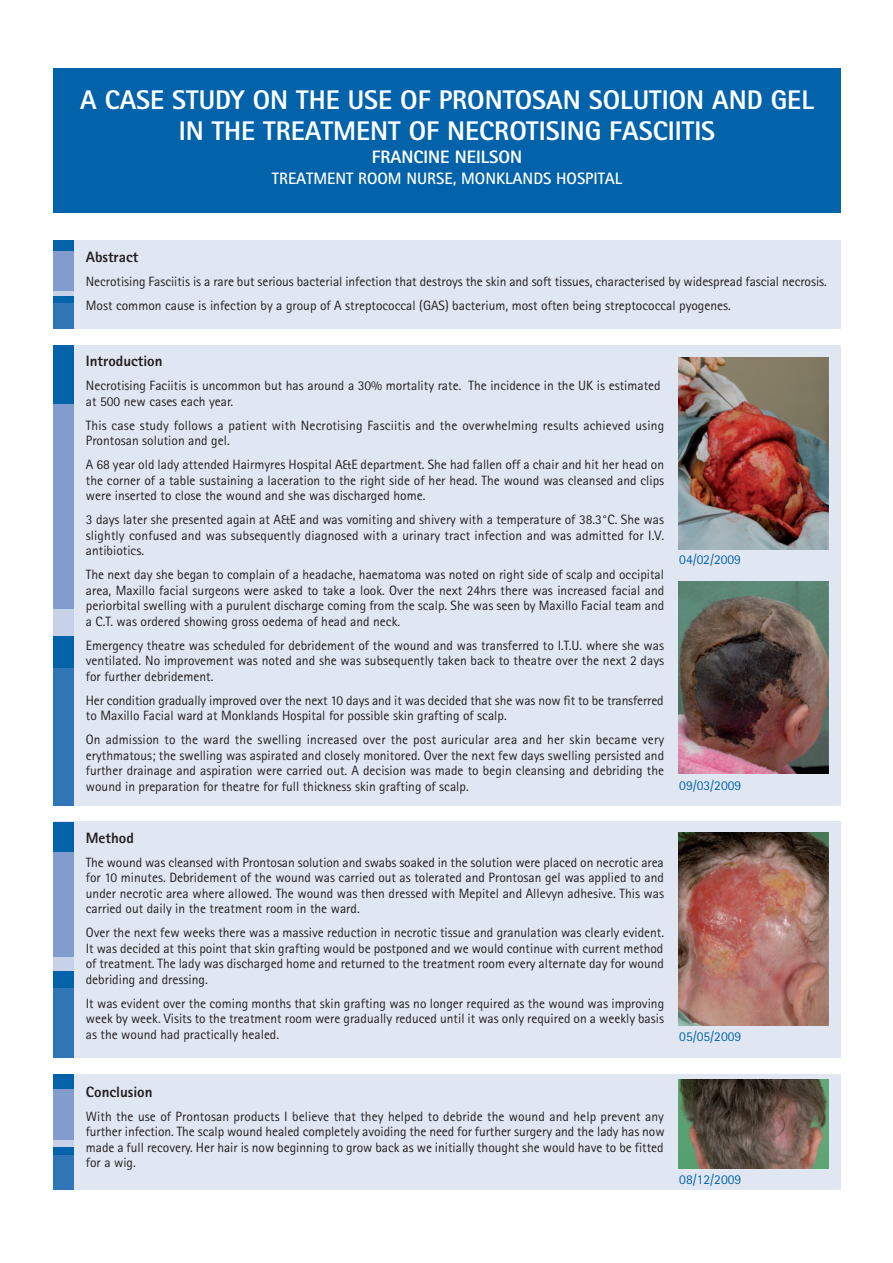
<style>
.page{position:relative;width:893px;height:1263px;background:#fff}
.page>*{position:absolute;margin:0;border:0;box-sizing:border-box;transform-origin:0 0}
.t1{font:800 27px/31.5px "Rotis Sans Serif Pro";color:#fff;text-align:center}
.t2{font:800 18px "Rotis Sans Serif Pro";color:#fff}
.t3{font:700 16.5px "Rotis Sans Serif Pro";color:#fff}
.t4{font:800 15px "Rotis Sans Serif Pro";color:#231f20}
.t5{font:13.5px/15.5px "Rotis Sans Serif Pro";color:#231f20;text-align:justify}
.t6{font:13.5px "Rotis Sans Serif Pro";color:#0262aa}
</style>
<div class="page">
<div style="left:53px;top:1074px;width:788px;height:115px;background:#e0e7f3"></div>
<div style="left:53px;top:1074px;width:21px;height:15px;background:#0262aa"></div>
<div style="left:53px;top:1089px;width:21px;height:51px;background:#819ccd"></div>
<div style="left:53px;top:1140px;width:21px;height:7px;background:#c7d1e8"></div>
<div style="left:53px;top:1155px;width:21px;height:34px;background:#3075b6"></div>
<div style="left:53px;top:1147px;width:21px;height:8px;background:#0262aa"></div>
<div style="left:53px;top:822px;width:788px;height:236px;background:#e0e7f3"></div>
<div style="left:53px;top:822px;width:21px;height:30px;background:#0262aa"></div>
<div style="left:53px;top:852px;width:21px;height:105px;background:#819ccd"></div>
<div style="left:53px;top:957px;width:21px;height:14px;background:#c7d1e8"></div>
<div style="left:53px;top:987px;width:21px;height:71px;background:#3075b6"></div>
<div style="left:53px;top:971px;width:21px;height:16px;background:#0262aa"></div>
<div style="left:53px;top:345px;width:788px;height:461px;background:#e0e7f3"></div>
<div style="left:53px;top:345px;width:21px;height:60px;background:#0262aa"></div>
<div style="left:53px;top:405px;width:21px;height:204px;background:#819ccd"></div>
<div style="left:53px;top:609px;width:21px;height:27px;background:#c7d1e8"></div>
<div style="left:53px;top:668px;width:21px;height:138px;background:#3075b6"></div>
<div style="left:53px;top:636px;width:21px;height:32px;background:#0262aa"></div>
<div style="left:53px;top:240px;width:788px;height:89px;background:#e0e7f3"></div>
<div style="left:53px;top:240px;width:21px;height:12px;background:#0262aa"></div>
<div style="left:53px;top:252px;width:21px;height:39px;background:#819ccd"></div>
<div style="left:53px;top:291px;width:21px;height:5px;background:#c7d1e8"></div>
<div style="left:53px;top:302px;width:21px;height:27px;background:#3075b6"></div>
<div style="left:53px;top:296px;width:21px;height:6px;background:#0262aa"></div>
<div style="left:53px;top:68px;width:788px;height:145px;background:#0262aa"></div>
<img style="left:678px;top:357px;width:150px;height:193px">
<img style="left:678px;top:581px;width:150px;height:193px">
<img style="left:678px;top:833px;width:150px;height:192px">
<img style="left:678px;top:1080px;width:150px;height:89px">
<h1 class="t1" style="left:80px;top:87px;width:735px">A CASE STUDY ON THE USE OF PRONTOSAN SOLUTION AND GEL<br>IN THE TREATMENT OF NECROTISING FASCIITIS</h1>
<h2 class="t2" style="left:372px;top:150px;width:152px">FRANCINE NEILSON</h2>
<p class="t3" style="left:272px;top:173px;width:352px">TREATMENT ROOM NURSE, MONKLANDS HOSPITAL</p>
<p class="t4" style="left:86px;top:251px;width:54px">Abstract</p>
<p class="t5" style="left:86px;top:271px;width:743px;line-height:24px">Necrotising Fasciitis is a rare but serious bacterial infection that destroys the skin and soft tissues, characterised by widespread fascial necrosis.<br>Most common cause is infection by a group of A streptococcal (GAS) bacterium, most often being streptococcal pyogenes.</p>
<p class="t4" style="left:86px;top:356px;width:78px">Introduction</p>
<p class="t5" style="left:86px;top:379px;width:576px">Necrotising Faciitis is uncommon but has around a 30% mortality rate. The incidence in the UK is estimated at 500 new cases each year.</p>
<p class="t5" style="left:86px;top:419px;width:580px">This case study follows a patient with Necrotising Fasciitis and the overwhelming results achieved using<br>Prontosan solution and gel.</p>
<p class="t5" style="left:86px;top:458px;width:580px">A 68 year old lady attended Hairmyres Hospital A&amp;E department. She had fallen off a chair and hit her head on the corner of a table sustaining a laceration to the right side of her head. The wound was cleansed and clips were inserted to close the wound and she was discharged home.</p>
<p class="t5" style="left:86px;top:513px;width:580px">3 days later she presented again at A&amp;E and was vomiting and shivery with a temperature of 38.3°C. She was slightly confused and was subsequently diagnosed with a urinary tract infection and was admitted for I.V. antibiotics.</p>
<p class="t5" style="left:86px;top:568px;width:580px">The next day she began to complain of a headache, haematoma was noted on right side of scalp and occipital area, Maxillo facial surgeons were asked to take a look. Over the next 24hrs there was increased facial and periorbital swelling with a purulent discharge coming from the scalp. She was seen by Maxillo Facial team and a C.T. was ordered showing gross oedema of head and neck.</p>
<p class="t5" style="left:86px;top:639px;width:580px">Emergency theatre was scheduled for debridement of the wound and was transferred to I.T.U. where she was ventilated. No improvement was noted and she was subsequently taken back to theatre over the next 2 days for further debridement.</p>
<p class="t5" style="left:86px;top:694px;width:579px">Her condition gradually improved over the next 10 days and it was decided that she was now fit to be transferred to Maxillo Facial ward at Monklands Hospital for possible skin grafting of scalp.</p>
<p class="t5" style="left:86px;top:733px;width:580px">On admission to the ward the swelling increased over the post auricular area and her skin became very erythmatous; the swelling was aspirated and closely monitored. Over the next few days swelling persisted and further drainage and aspiration were carried out. A decision was made to begin cleansing and debriding the wound in preparation for theatre for full thickness skin grafting of scalp.</p>
<p class="t4" style="left:86px;top:832px;width:50px">Method</p>
<p class="t5" style="left:86px;top:856px;width:580px">The wound was cleansed with Prontosan solution and swabs soaked in the solution were placed on necrotic area for 10 minutes. Debridement of the wound was carried out as tolerated and Prontosan gel was applied to and under necrotic area where allowed. The wound was then dressed with Mepitel and Allevyn adhesive. This was carried out daily in the treatment room in the ward.</p>
<p class="t5" style="left:86px;top:926px;width:580px">Over the next few weeks there was a massive reduction in necrotic tissue and granulation was clearly evident.<br>It was decided at this point that skin grafting would be postponed and we would continue with current method of treatment. The lady was discharged home and returned to the treatment room every alternate day for wound debriding and dressing.</p>
<p class="t5" style="left:86px;top:997px;width:580px">It was evident over the coming months that skin grafting was no longer required as the wound was improving week by week. Visits to the treatment room were gradually reduced until it was only required on a weekly basis as the wound had practically healed.</p>
<p class="t6" style="left:679px;top:555px;width:63px">04/02/2009</p>
<p class="t6" style="left:679px;top:781px;width:63px">09/03/2009</p>
<p class="t6" style="left:679px;top:1032px;width:63px">05/05/2009</p>
<p class="t4" style="left:86px;top:1086px;width:68px">Conclusion</p>
<p class="t5" style="left:86px;top:1109px;width:580px">With the use of Prontosan products I believe that they helped to debride the wound and help prevent any further infection. The scalp wound healed completely avoiding the need for further surgery and the lady has now made a full recovery. Her hair is now beginning to grow back as we initially thought she would have to be fitted for a wig.</p>
<p class="t6" style="left:679px;top:1175px;width:63px">08/12/2009</p>
</div>
